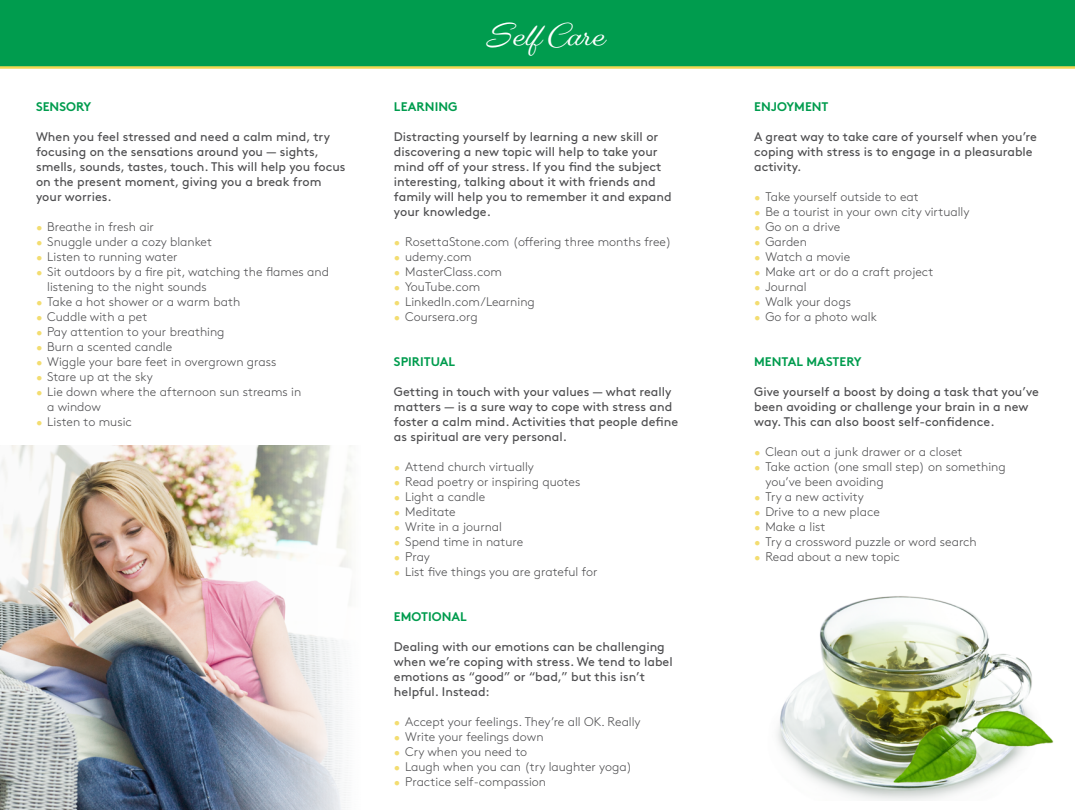
<style>
.page{position:relative;width:1075px;height:810px;background:#fff}
.page>*{position:absolute;margin:0;border:0;box-sizing:border-box;transform-origin:0 0}
.t1{font:700 30px "Gautreaux";color:#fff}
.t2{font:300 12.5px/15px "Brown Pro";color:#4d4d4f}
.t3{font:12.5px/15px "Brown Pro";color:#4d4d4f}
.t4{font:700 12.5px "Brown Pro";color:#009c4e}
.s1{color:#f3dd71}
</style>
<div class="page">
<img style="left:777px;top:596px;width:277px;height:205px">
<img style="left:0;top:446px;width:351px;height:364px">
<div style="left:0;top:0;width:1074px;height:68px;background:#009c4e"></div>
<hr style="left:0;top:66px;width:1074px;height:3px;background:#f1d853">
<p class="t4" style="left:36px;top:96px;width:57px">SENSORY</p>
<p class="t3" style="left:36px;top:128px;width:311px">When you feel stressed and need a calm mind, try focusing on the sensations around you — sights, smells, sounds, tastes, touch. This will help you focus on the present moment, giving you a break from your worries.</p>
<p class="t2" style="left:36px;top:218px;width:119px"><span class="s1">•</span> Breathe in fresh air</p>
<p class="t2" style="left:36px;top:233px;width:177px"><span class="s1">•</span> Snuggle under a cozy blanket</p>
<p class="t2" style="left:36px;top:248px;width:143px"><span class="s1">•</span> Listen to running water</p>
<p class="t2" style="left:47px;top:263px;width:283px;text-indent:-11px"><span class="s1">•</span> Sit outdoors by a fire pit, watching the flames and listening to the night sounds</p>
<p class="t2" style="left:36px;top:293px;width:206px"><span class="s1">•</span> Take a hot shower or a warm bath</p>
<p class="t2" style="left:36px;top:308px;width:113px"><span class="s1">•</span> Cuddle with a pet</p>
<p class="t2" style="left:36px;top:323px;width:190px"><span class="s1">•</span> Pay attention to your breathing</p>
<p class="t2" style="left:36px;top:338px;width:138px"><span class="s1">•</span> Burn a scented candle</p>
<p class="t2" style="left:36px;top:353px;width:242px"><span class="s1">•</span> Wiggle your bare feet in overgrown grass</p>
<p class="t2" style="left:36px;top:368px;width:118px"><span class="s1">•</span> Stare up at the sky</p>
<p class="t2" style="left:47px;top:383px;width:255px;text-indent:-11px"><span class="s1">•</span> Lie down where the afternoon sun streams in a window</p>
<p class="t2" style="left:36px;top:413px;width:97px"><span class="s1">•</span> Listen to music</p>
<p class="t1" style="left:482px;top:17px;width:123px">Self Care</p>
<p class="t4" style="left:394px;top:96px;width:65px">LEARNING</p>
<p class="t3" style="left:394px;top:128px;width:279px">Distracting yourself by learning a new skill or discovering a new topic will help to take your mind off of your stress. If you find the subject interesting, talking about it with friends and family will help you to remember it and expand your knowledge.</p>
<p class="t2" style="left:394px;top:233px;width:279px"><span class="s1">•</span> RosettaStone.com (offering three months free)</p>
<p class="t2" style="left:394px;top:248px;width:79px"><span class="s1">•</span> udemy.com</p>
<p class="t2" style="left:394px;top:263px;width:109px"><span class="s1">•</span> MasterClass.com</p>
<p class="t2" style="left:394px;top:278px;width:88px"><span class="s1">•</span> YouTube.com</p>
<p class="t2" style="left:394px;top:293px;width:142px"><span class="s1">•</span> LinkedIn.com/Learning</p>
<p class="t2" style="left:394px;top:308px;width:85px"><span class="s1">•</span> Coursera.org</p>
<p class="t4" style="left:394px;top:351px;width:63px">SPIRITUAL</p>
<p class="t3" style="left:394px;top:383px;width:286px">Getting in touch with your values — what really matters — is a sure way to cope with stress and foster a calm mind. Activities that people define as spiritual are very personal.</p>
<p class="t2" style="left:394px;top:458px;width:142px"><span class="s1">•</span> Attend church virtually</p>
<p class="t2" style="left:394px;top:473px;width:188px"><span class="s1">•</span> Read poetry or inspiring quotes</p>
<p class="t2" style="left:394px;top:488px;width:93px"><span class="s1">•</span> Light a candle</p>
<p class="t2" style="left:394px;top:503px;width:63px"><span class="s1">•</span> Meditate</p>
<p class="t2" style="left:394px;top:518px;width:110px"><span class="s1">•</span> Write in a journal</p>
<p class="t2" style="left:394px;top:533px;width:131px"><span class="s1">•</span> Spend time in nature</p>
<p class="t2" style="left:394px;top:548px;width:38px"><span class="s1">•</span> Pray</p>
<p class="t2" style="left:394px;top:563px;width:205px"><span class="s1">•</span> List five things you are grateful for</p>
<p class="t4" style="left:394px;top:606px;width:74px">EMOTIONAL</p>
<p class="t3" style="left:394px;top:638px;width:280px">Dealing with our emotions can be challenging when we’re coping with stress. We tend to label emotions as “good” or “bad,” but this isn’t helpful. Instead:</p>
<p class="t2" style="left:394px;top:713px;width:248px"><span class="s1">•</span> Accept your feelings. They’re all OK. Really</p>
<p class="t2" style="left:394px;top:728px;width:151px"><span class="s1">•</span> Write your feelings down</p>
<p class="t2" style="left:394px;top:743px;width:135px"><span class="s1">•</span> Cry when you need to</p>
<p class="t2" style="left:394px;top:758px;width:239px"><span class="s1">•</span> Laugh when you can (try laughter yoga)</p>
<p class="t2" style="left:394px;top:773px;width:154px"><span class="s1">•</span> Practice self-compassion</p>
<p class="t4" style="left:754px;top:96px;width:76px">ENJOYMENT</p>
<p class="t3" style="left:754px;top:128px;width:284px">A great way to take care of yourself when you’re coping with stress is to engage in a pleasurable activity.</p>
<p class="t2" style="left:754px;top:188px;width:166px"><span class="s1">•</span> Take yourself outside to eat</p>
<p class="t2" style="left:754px;top:203px;width:217px"><span class="s1">•</span> Be a tourist in your own city virtually</p>
<p class="t2" style="left:754px;top:218px;width:88px"><span class="s1">•</span> Go on a drive</p>
<p class="t2" style="left:754px;top:233px;width:54px"><span class="s1">•</span> Garden</p>
<p class="t2" style="left:754px;top:248px;width:98px"><span class="s1">•</span> Watch a movie</p>
<p class="t2" style="left:754px;top:263px;width:181px"><span class="s1">•</span> Make art or do a craft project</p>
<p class="t2" style="left:754px;top:278px;width:54px"><span class="s1">•</span> Journal</p>
<p class="t2" style="left:754px;top:293px;width:98px"><span class="s1">•</span> Walk your dogs</p>
<p class="t2" style="left:754px;top:308px;width:124px"><span class="s1">•</span> Go for a photo walk</p>
<p class="t4" style="left:754px;top:351px;width:109px">MENTAL MASTERY</p>
<p class="t3" style="left:754px;top:383px;width:286px">Give yourself a boost by doing a task that you’ve been avoiding or challenge your brain in a new way. This can also boost self-confidence.</p>
<p class="t2" style="left:754px;top:443px;width:210px"><span class="s1">•</span> Clean out a junk drawer or a closet</p>
<p class="t2" style="left:765px;top:458px;width:242px;text-indent:-11px"><span class="s1">•</span> Take action (one small step) on something you’ve been avoiding</p>
<p class="t2" style="left:754px;top:488px;width:111px"><span class="s1">•</span> Try a new activity</p>
<p class="t2" style="left:754px;top:503px;width:127px"><span class="s1">•</span> Drive to a new place</p>
<p class="t2" style="left:754px;top:518px;width:73px"><span class="s1">•</span> Make a list</p>
<p class="t2" style="left:754px;top:533px;width:224px"><span class="s1">•</span> Try a crossword puzzle or word search</p>
<p class="t2" style="left:754px;top:548px;width:147px"><span class="s1">•</span> Read about a new topic</p>
</div>
